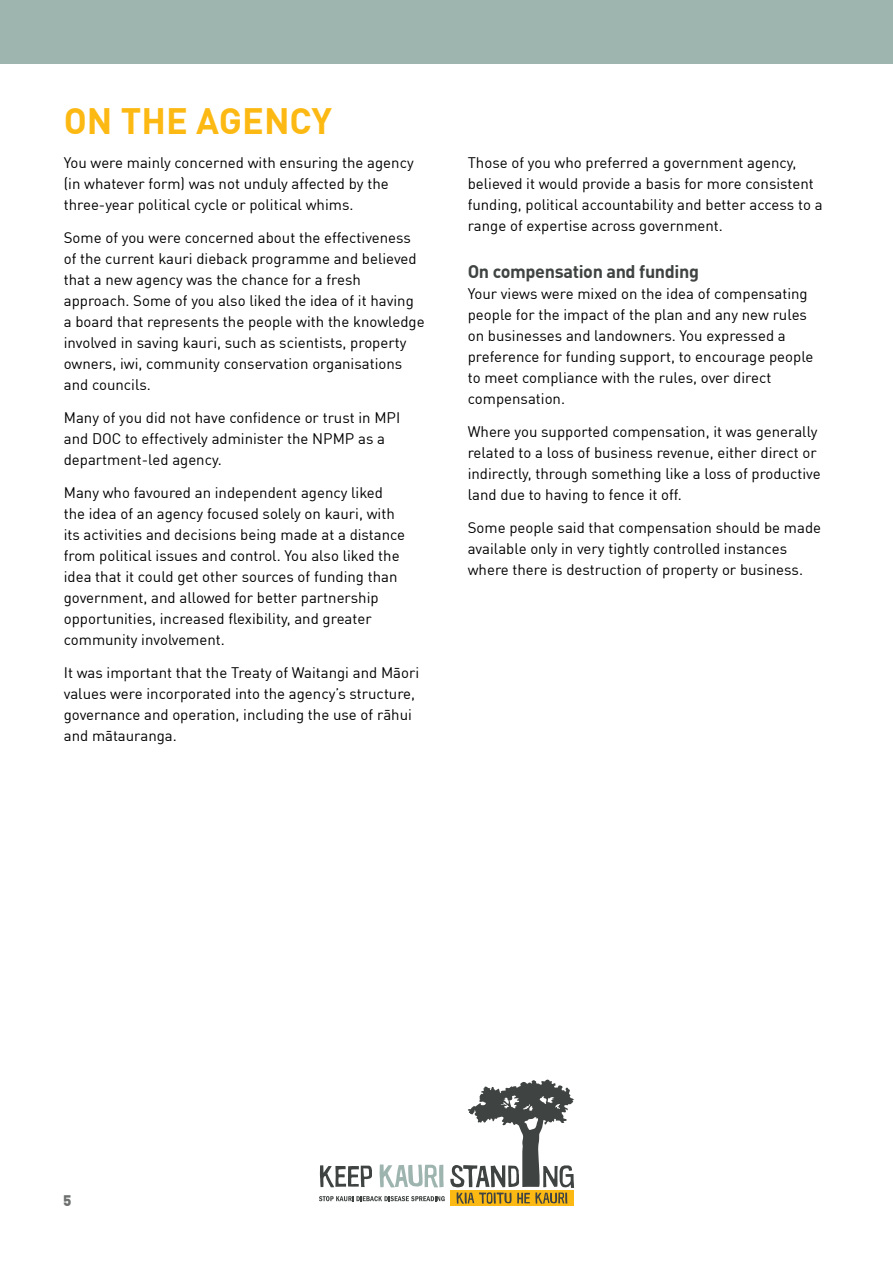
<style>
.page{position:relative;width:893px;height:1263px;background:#fff}
.page>*{position:absolute;margin:0;border:0;box-sizing:border-box;transform-origin:0 0}
.t1{font:700 36px "DIN";color:#fdb913}
.t2{font:700 18px "DIN";letter-spacing:-.02em;color:#3f4342}
.t3{font:15px/21px "DIN";color:#000}
.t4{font:900 15px "DIN";color:#6d706f}
</style>
<div class="page">
<div style="left:0;top:0;width:893px;height:64px;background:#9eb4af"></div>
<div style="left:450px;top:1190px;width:124px;height:15px;background:#fdb913"></div>
<svg style="left:319px;top:1079px;width:255px;height:125px"></svg>
<h1 class="t1" style="left:64px;top:97px;width:270px">ON THE AGENCY</h1>
<p class="t3" style="left:64px;top:151px;width:351px">You were mainly concerned with ensuring the agency (in whatever form) was not unduly affected by the three-year political cycle or political whims.</p>
<p class="t3" style="left:64px;top:226px;width:362px">Some of you were concerned about the effectiveness of the current kauri dieback programme and believed that a new agency was the chance for a fresh approach. Some of you also liked the idea of it having a board that represents the people with the knowledge involved in saving kauri, such as scientists, property owners, iwi, community conservation organisations and councils.</p>
<p class="t3" style="left:64px;top:406px;width:338px">Many of you did not have confidence or trust in MPI and DOC to effectively administer the NPMP as a department-led agency.</p>
<p class="t3" style="left:64px;top:481px;width:343px">Many who favoured an independent agency liked the idea of an agency focused solely on kauri, with its activities and decisions being made at a distance from political issues and control. You also liked the idea that it could get other sources of funding than government, and allowed for better partnership opportunities, increased flexibility, and greater community involvement.</p>
<p class="t3" style="left:64px;top:661px;width:357px">It was important that the Treaty of Waitangi and Māori values were incorporated into the agency’s structure, governance and operation, including the use of rāhui and mātauranga.</p>
<p class="t3" style="left:468px;top:151px;width:356px">Those of you who preferred a government agency, believed it would provide a basis for more consistent funding, political accountability and better access to a range of expertise across government.</p>
<p class="t2" style="left:468px;top:260px;width:233px">On compensation and funding</p>
<p class="t3" style="left:468px;top:283px;width:347px">Your views were mixed on the idea of compensating people for the impact of the plan and any new rules on businesses and landowners. You expressed a preference for funding support, to encourage people to meet compliance with the rules, over direct compensation.</p>
<p class="t3" style="left:468px;top:421px;width:354px">Where you supported compensation, it was generally related to a loss of business revenue, either direct or indirectly, through something like a loss of productive land due to having to fence it off.</p>
<p class="t3" style="left:468px;top:517px;width:355px">Some people said that compensation should be made available only in very tightly controlled instances where there is destruction of property or business.</p>
<p class="t4" style="left:63px;top:1191px;width:10px">5</p>
</div>
